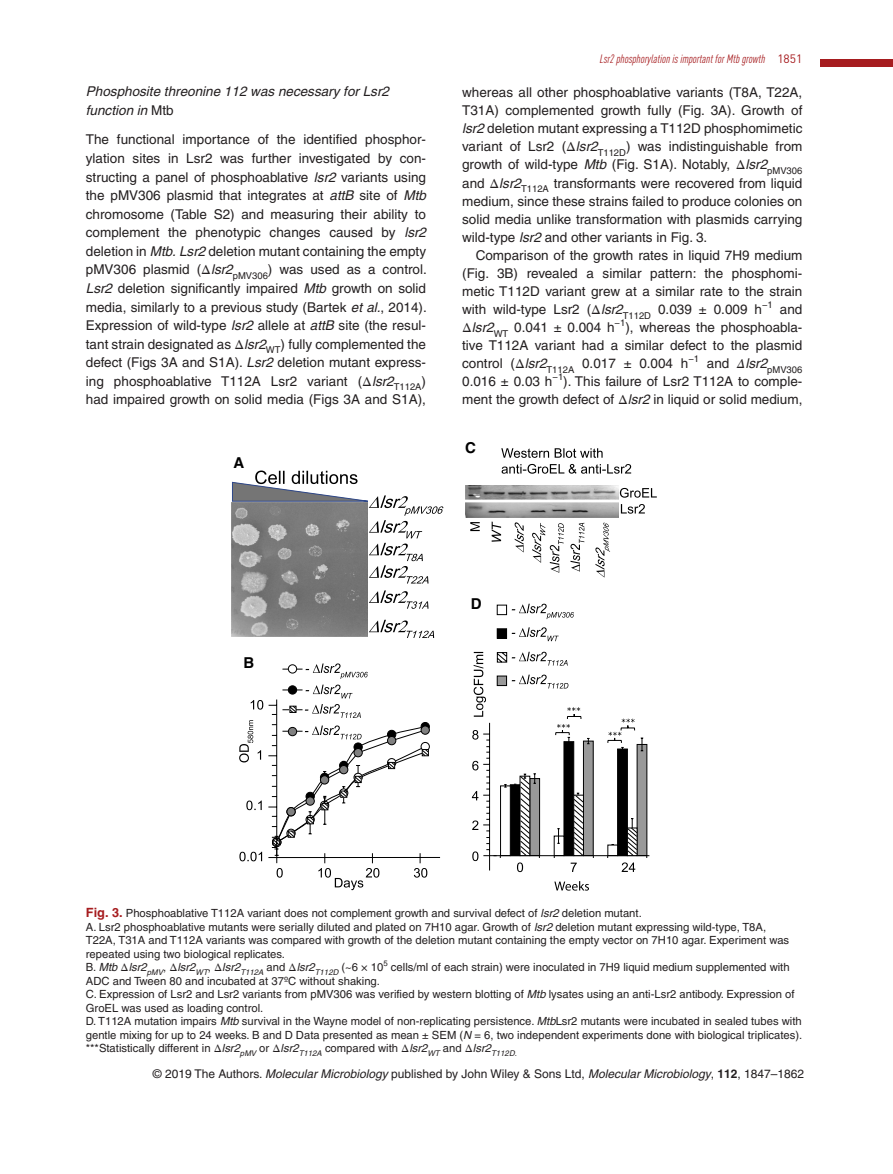
<style>
.page{position:relative;width:893px;height:1174px;background:#fff}
.page>*{position:absolute;margin:0;border:0;box-sizing:border-box;transform-origin:0 0}
.t1{font:700 15px "Helvetica";color:#000}
.t2{font:13.5px/18px "Helvetica";color:#231f20;text-align:justify}
.t3{font:italic 13.5px/18.6px "Helvetica";color:#231f20}
.t4{font:12px "Helvetica";color:#231f20}
.t5{font:italic condensed 12px "DINOT";color:#a61c1f}
.t6{font:11.25px/13.5px "Helvetica";color:#231f20}
.t7{font:9.45px "Helvetica";color:#231f20}
.t8{font:7.8px "Helvetica";color:#231f20}
.s1{font-style:normal}
.s2{font-style:italic}
.s3{font-family:"STIX"}
.s4{font-family:"DIN";font-style:normal;font-stretch:normal}
.s5{font-family:"STIX";font-style:italic}
.s6{font-weight:700;font-size:12.75px;color:#a61c1f}
.s7{font-weight:700}
</style>
<div class="page">
<div style="left:821px;top:59px;width:72px;height:8px;background:#a61c1f"></div>
<img style="left:231px;top:503px;width:136px;height:133px">
<svg style="left:620px;top:488px;width:37px;height:10px"></svg>
<svg style="left:621px;top:504px;width:24px;height:9px"></svg>
<img style="left:465px;top:485px;width:153px;height:32px">
<svg style="left:492px;top:521px;width:9px;height:21px"></svg>
<svg style="left:515px;top:522px;width:9px;height:30px"></svg>
<svg style="left:595px;top:522px;width:15px;height:55px"></svg>
<svg style="left:532px;top:523px;width:32px;height:50px"></svg>
<svg style="left:570px;top:523px;width:14px;height:48px"></svg>
<svg style="left:470px;top:522px;width:10px;height:9px"></svg>
<svg style="left:501px;top:448px;width:102px;height:10px"></svg>
<svg style="left:502px;top:464px;width:129px;height:10px"></svg>
<div style="left:497px;top:629px;width:10px;height:9px;background:#000"></div>
<div style="left:497px;top:628px;width:10px;height:10px;border:1px solid #000"></div>
<svg style="left:512px;top:627px;width:47px;height:14px"></svg>
<div style="left:497px;top:605px;width:10px;height:10px;border:1px solid #000"></div>
<svg style="left:512px;top:603px;width:62px;height:16px"></svg>
<svg style="left:232px;top:470px;width:211px;height:113px"></svg>
<svg style="left:369px;top:590px;width:59px;height:19px"></svg>
<svg style="left:369px;top:620px;width:65px;height:18px"></svg>
<hr style="left:483px;top:855px;width:166px;height:1px;background:#000">
<svg style="left:554px;top:881px;width:35px;height:9px"></svg>
<svg style="left:472px;top:651px;width:176px;height:221px"></svg>
<svg style="left:239px;top:663px;width:202px;height:227px"></svg>
<p class="t3" style="left:86px;top:82px;width:305px">Phosphosite threonine 112 was necessary for Lsr2 function in <span class="s1">Mtb</span></p>
<p class="t2" style="left:86px;top:130px;width:342px;line-height:18.6px">The functional importance of the identified phosphor&shy;ylation sites in Lsr2 was further investigated by con&shy;structing a panel of phosphoablative <span class="s2">lsr2</span> variants using the pMV306 plasmid that integrates at <span class="s2">attB</span> site of <span class="s2">Mtb </span>chromosome (Table S2) and measuring their ability to complement the phenotypic changes caused by <span class="s2">lsr2 </span>deletion in <span class="s2">Mtb. Lsr2</span> deletion mutant containing the empty pMV306 plasmid (<span class="s3">Δ</span><span class="s2">lsr2</span><sub>pMV306</sub>) was used as a control.<br><span class="s2">Lsr2</span> deletion significantly impaired <span class="s2">Mtb</span> growth on solid media, similarly to a previous study (Bartek <span class="s2">et al.</span>, 2014).<br>Expression of wild-type <span class="s2">lsr2</span> allele at <span class="s2">attB</span> site (the resul&shy;tant strain designated as <span class="s3">Δ</span><span class="s2">lsr2</span><sub>WT</sub>) fully complemented the defect (Figs 3A and S1A). <span class="s2">Lsr2</span> deletion mutant express&shy;ing phosphoablative T112A Lsr2 variant (<span class="s3">Δ</span><span class="s2">lsr2</span><sub>T112A</sub>) had impaired growth on solid media (Figs 3A and S1A),</p>
<p class="t1" style="left:233px;top:454px;width:12px">A</p>
<p class="t5" style="left:600px;top:51px;width:204px">Lsr2 phosphorylation is important for Mtb growth <span class="s4">1851</span></p>
<p class="t2" style="left:462px;top:83px;width:342px">whereas all other phosphoablative variants (T8A, T22A, T31A) complemented growth fully (Fig. 3A). Growth of <span class="s2">lsr2</span> deletion mutant expressing a T112D phosphomimetic variant of Lsr2 (<span class="s3">Δ</span><span class="s2">lsr2</span><sub>T112D</sub>) was indistinguishable from growth of wild-type <span class="s2">Mtb</span> (Fig. S1A). Notably, <span class="s3">Δ</span><span class="s2">lsr2</span><sub>pMV306 </sub>and <span class="s3">Δ</span><span class="s2">lsr2</span><sub>T112A</sub> transformants were recovered from liquid medium, since these strains failed to produce colonies on solid media unlike transformation with plasmids carrying wild-type <span class="s2">lsr2</span> and other variants in Fig. 3.</p>
<p class="t2" style="left:462px;top:246px;width:342px;text-indent:14px">Comparison of the growth rates in liquid 7H9 medium (Fig. 3B) revealed a similar pattern: the phosphomi&shy;metic T112D variant grew at a similar rate to the strain with wild-type Lsr2 (<span class="s3">Δ</span><span class="s2">lsr2</span><sub>T112D</sub> 0.039 ± 0.009 h</p>
<p class="t7" style="left:762px;top:299px;width:12px">−1</p>
<p class="t2" style="left:462px;top:300px;width:342px;text-indent:318px">and <span class="s3">Δ</span><span class="s2">lsr2</span><sub>WT</sub> 0.041 ± 0.004 h<sup>−1</sup>), whereas the phosphoabla&shy;tive T112A variant had a similar defect to the plasmid control (<span class="s3">Δ</span><span class="s2">lsr2</span><sub>T112A</sub> 0.017 ± 0.004 h<sup>−1</sup> and <span class="s5">Δ</span><span class="s2">lsr2</span><sub>pMV306<br></sub>0.016 ± 0.03 h</p>
<p class="t7" style="left:552px;top:371px;width:12px">−1</p>
<p class="t2" style="left:462px;top:372px;width:342px;text-align:right">). This failure of Lsr2 T112A to comple-<br>ment the growth defect of <span class="s3">Δ</span><span class="s2">lsr2</span> in liquid or solid medium,</p>
<p class="t1" style="left:465px;top:439px;width:12px">C</p>
<p class="t1" style="left:243px;top:653px;width:12px">B</p>
<p class="t1" style="left:471px;top:595px;width:12px">D</p>
<p class="t6" style="left:86px;top:906px;width:705px"><span class="s6">Fig. 3.</span> Phosphoablative T112A variant does not complement growth and survival defect of <span class="s2">lsr2</span> deletion mutant.<br>A. Lsr2 phosphoablative mutants were serially diluted and plated on 7H10 agar. Growth of <span class="s2">lsr2</span> deletion mutant expressing wild-type, T8A, T22A, T31A and T112A variants was compared with growth of the deletion mutant containing the empty vector on 7H10 agar. Experiment was repeated using two biological replicates.<br>B. <span class="s2">Mtb</span> <span class="s3">Δ</span><span class="s2">lsr2</span><sub>pMV</sub>, <span class="s3">Δ</span><span class="s2">lsr2</span><sub>WT</sub>, <span class="s3">Δ</span><span class="s2">lsr2</span><sub>T112A</sub> and <span class="s3">Δ</span><span class="s2">lsr2</span><sub>T112D</sub> (~6 × 10</p>
<p class="t8" style="left:383px;top:958px;width:6px">5</p>
<p class="t6" style="left:391px;top:960px;width:400px">cells/ml of each strain) were inoculated in 7H9 liquid medium supplemented with</p>
<p class="t6" style="left:86px;top:973px;width:718px">ADC and Tween 80 and incubated at 37ºC without shaking.<br>C. Expression of Lsr2 and Lsr2 variants from pMV306 was verified by western blotting of <span class="s2">Mtb</span> lysates using an anti-Lsr2 antibody. Expression of GroEL was used as loading control.<br>D. T112A mutation impairs <span class="s2">Mtb</span> survival in the Wayne model of non-replicating persistence. <span class="s2">Mtb</span>Lsr2 mutants were incubated in sealed tubes with gentle mixing for up to 24 weeks. B and D Data presented as mean ± SEM (<span class="s2">N</span> = 6, two independent experiments done with biological triplicates). ***Statistically different in <span class="s3">Δ</span><span class="s2">lsr2</span><sub>pMV</sub> or <span class="s3">Δ</span><span class="s2">lsr2</span><sub>T112A</sub> compared with <span class="s3">Δ</span><span class="s2">lsr2</span><sub>WT</sub> and <span class="s3">Δ</span><span class="s2">lsr2</span><sub>T112D</sub><sub>.</sub></p>
<p class="t4" style="left:153px;top:1067px;width:653px">© 2019 The Authors. <span class="s2">Molecular Microbiology</span> published by John Wiley &amp; Sons Ltd, <span class="s2">Molecular Microbiology</span>, <span class="s7">112</span>, 1847–1862</p>
</div>
